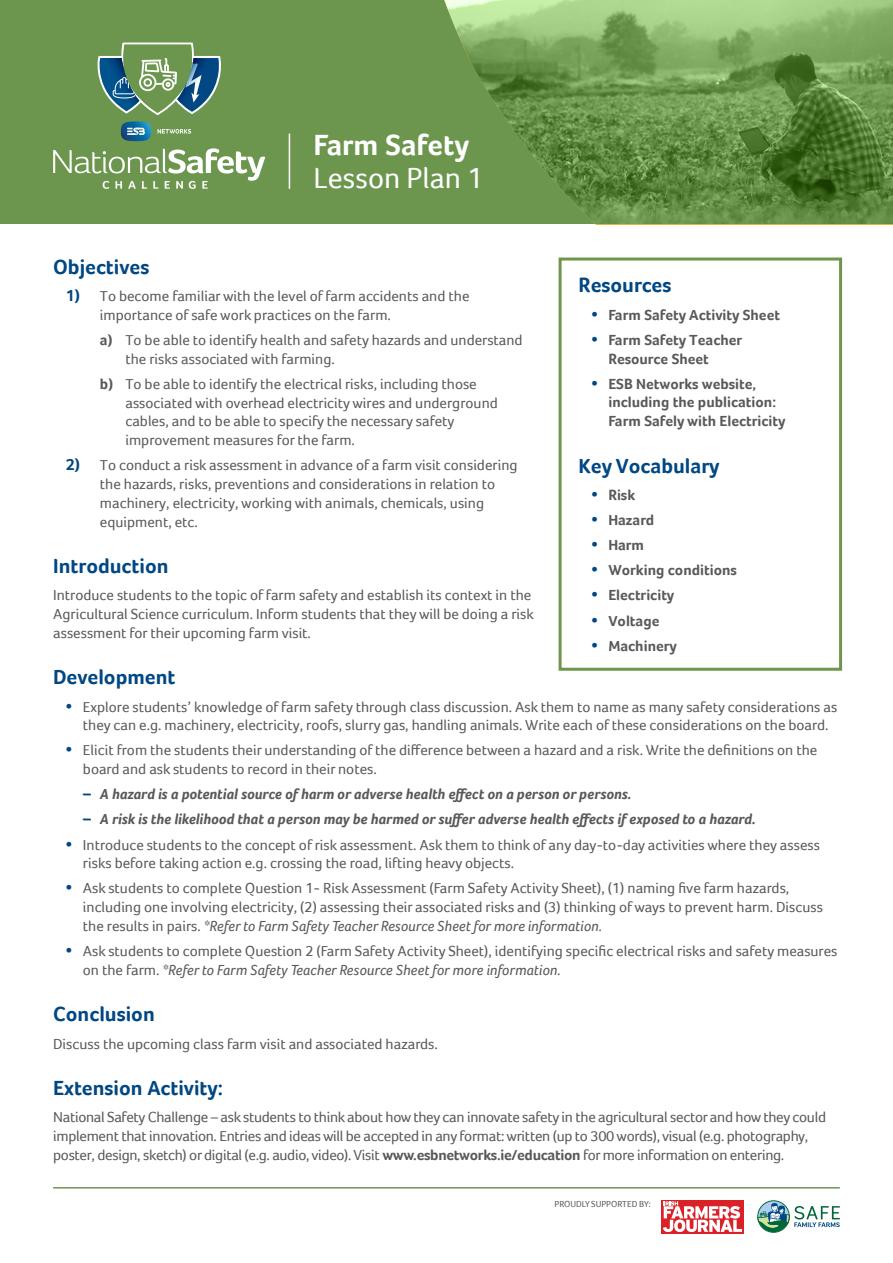
<style>
.page{position:relative;width:893px;height:1263px;background:#fff}
.page>*{position:absolute;margin:0;border:0;box-sizing:border-box;transform-origin:0 0}
.t1{font:30px "Foco";color:#fff}
.t2{font:700 30px "Foco";color:#fff}
.t3{font:700 21px "Foco";color:#004783}
.t4{font:15px/18.8px "Foco";color:#58595b}
.t5{font:15px/18.8px "Foco";letter-spacing:-.02em;color:#58595b}
.t6{font:700 15px/18.8px "Foco";color:#58595b}
.t7{font:italic 700 15px "Foco";color:#58595b}
.t8{font:9px "Foco";color:#58595b}
.s1{font-weight:700;font-size:16.5px;color:#004783}
.s2{font-weight:700}
.s3{font-weight:900;font-size:16.5px;color:#004783}
.s4{font-style:normal;font-size:16.5px;color:#004783}
.s5{font-style:italic}
</style>
<div class="page">
<div style="left:0;top:0;width:893px;height:224px;background:#6c964e"></div>
<img style="left:444px;top:0;width:449px;height:224px">
<hr style="left:53px;top:1187px;width:787px;height:1px;background:#6c964e">
<div style="left:661px;top:1200px;width:83px;height:33px;background:#da2128"></div>
<svg style="left:663px;top:1201px;width:79px;height:31px"></svg>
<svg style="left:757px;top:1200px;width:83px;height:33px"></svg>
<svg style="left:53px;top:148px;width:212px;height:41px"></svg>
<svg style="left:121px;top:121px;width:30px;height:20px"></svg>
<svg style="left:158px;top:129px;width:33px;height:5px"></svg>
<svg style="left:97px;top:43px;width:124px;height:72px"></svg>
<hr style="left:289px;top:134px;width:1px;height:55px;background:#fff">
<svg style="left:558px;top:257px;width:285px;height:414px"></svg>
<h1 class="t2" style="left:314px;top:127px;width:157px">Farm Safety</h1>
<h1 class="t1" style="left:314px;top:160px;width:172px">Lesson Plan 1</h1>
<h2 class="t3" style="left:53px;top:254px;width:98px">Objectives</h2>
<p class="t4" style="left:100px;top:287px;width:371px;text-indent:-34px"><span class="s1">1)</span> To become familiar with the level of farm accidents and the importance of safe work practices on the farm.</p>
<p class="t4" style="left:125px;top:330px;width:399px;text-indent:-26px"><span class="s2">a)</span> To be able to identify health and safety hazards and understand the risks associated with farming.</p>
<p class="t4" style="left:125px;top:374px;width:374px;text-indent:-26px"><span class="s2">b)</span> To be able to identify the electrical risks, including those associated with overhead electricity wires and underground cables, and to be able to specify the necessary safety improvement measures for the farm.</p>
<p class="t4" style="left:100px;top:456px;width:419px;text-indent:-34px"><span class="s1">2)</span> To conduct a risk assessment in advance of a farm visit considering the hazards, risks, preventions and considerations in relation to machinery, electricity, working with animals, chemicals, using equipment, etc.</p>
<h2 class="t3" style="left:53px;top:554px;width:117px">Introduction</h2>
<p class="t4" style="left:53px;top:586px;width:482px">Introduce students to the topic of farm safety and establish its context in the<br>Agricultural Science curriculum. Inform students that they will be doing a risk assessment for their upcoming farm visit.</p>
<h2 class="t3" style="left:53px;top:665px;width:124px">Development</h2>
<p class="t4" style="left:66px;top:697px;width:773px;text-align:center"><span class="s3">•</span> Explore students’ knowledge of farm safety through class discussion. Ask them to name as many safety considerations as they can e.g. machinery, electricity, roofs, slurry gas, handling animals. Write each of these considerations on the board.</p>
<p class="t4" style="left:83px;top:741px;width:736px;text-indent:-17px"><span class="s3">•</span> Elicit from the students their understanding of the difference between a hazard and a risk. Write the definitions on the board and ask students to record in their notes.</p>
<p class="t7" style="left:83px;top:785px;width:550px"><span class="s4">–</span> A hazard is a potential source of harm or adverse health effect on a person or persons.</p>
<p class="t7" style="left:83px;top:810px;width:674px"><span class="s4">–</span> A risk is the likelihood that a person may be harmed or suffer adverse health effects if exposed to a hazard.</p>
<p class="t4" style="left:83px;top:835px;width:739px;text-indent:-17px"><span class="s3">•</span> Introduce students to the concept of risk assessment. Ask them to think of any day-to-day activities where they assess risks before taking action e.g. crossing the road, lifting heavy objects.</p>
<p class="t4" style="left:83px;top:879px;width:742px;text-indent:-17px"><span class="s3">•</span> Ask students to complete Question 1- Risk Assessment (Farm Safety Activity Sheet), (1) naming five farm hazards, including one involving electricity, (2) assessing their associated risks and (3) thinking of ways to prevent harm. Discuss the results in pairs. <span class="s5">*Refer to Farm Safety Teacher Resource Sheet for more information.</span></p>
<p class="t4" style="left:83px;top:941px;width:756px;text-indent:-17px"><span class="s3">•</span> Ask students to complete Question 2 (Farm Safety Activity Sheet), identifying specific electrical risks and safety measures on the farm. <span class="s5">*Refer to Farm Safety Teacher Resource Sheet for more information.</span></p>
<h2 class="t3" style="left:53px;top:1002px;width:103px">Conclusion</h2>
<p class="t4" style="left:53px;top:1034px;width:386px">Discuss the upcoming class farm visit and associated hazards.</p>
<h2 class="t3" style="left:53px;top:1075px;width:171px">Extension Activity:</h2>
<p class="t5" style="left:53px;top:1108px;width:774px">National Safety Challenge – ask students to think about how they can innovate safety in the agricultural sector and how they could implement that innovation. Entries and ideas will be accepted in any format: written (up to 300 words), visual (e.g. photography, poster, design, sketch) or digital (e.g. audio, video). Visit <span class="s2">www.esbnetworks.ie/education</span> for more information on entering.</p>
<h2 class="t3" style="left:579px;top:273px;width:94px">Resources</h2>
<p class="t6" style="left:591px;top:305px;width:190px"><span class="s3">•</span> Farm Safety Activity Sheet</p>
<p class="t6" style="left:608px;top:330px;width:135px;text-indent:-17px"><span class="s3">•</span> Farm Safety Teacher<br>Resource Sheet</p>
<p class="t6" style="left:608px;top:374px;width:179px;text-indent:-17px"><span class="s3">•</span> ESB Networks website, including the publication:<br>Farm Safely with Electricity</p>
<h2 class="t3" style="left:579px;top:453px;width:143px">Key Vocabulary</h2>
<p class="t6" style="left:591px;top:485px;width:45px"><span class="s3">•</span> Risk</p>
<p class="t6" style="left:591px;top:510px;width:64px"><span class="s3">•</span> Hazard</p>
<p class="t6" style="left:591px;top:536px;width:54px"><span class="s3">•</span> Harm</p>
<p class="t6" style="left:591px;top:561px;width:147px"><span class="s3">•</span> Working conditions</p>
<p class="t6" style="left:591px;top:586px;width:85px"><span class="s3">•</span> Electricity</p>
<p class="t6" style="left:591px;top:611px;width:70px"><span class="s3">•</span> Voltage</p>
<p class="t6" style="left:591px;top:636px;width:87px"><span class="s3">•</span> Machinery</p>
<p class="t8" style="left:554px;top:1198px;width:98px">PROUDLY SUPPORTED BY:</p>
</div>
